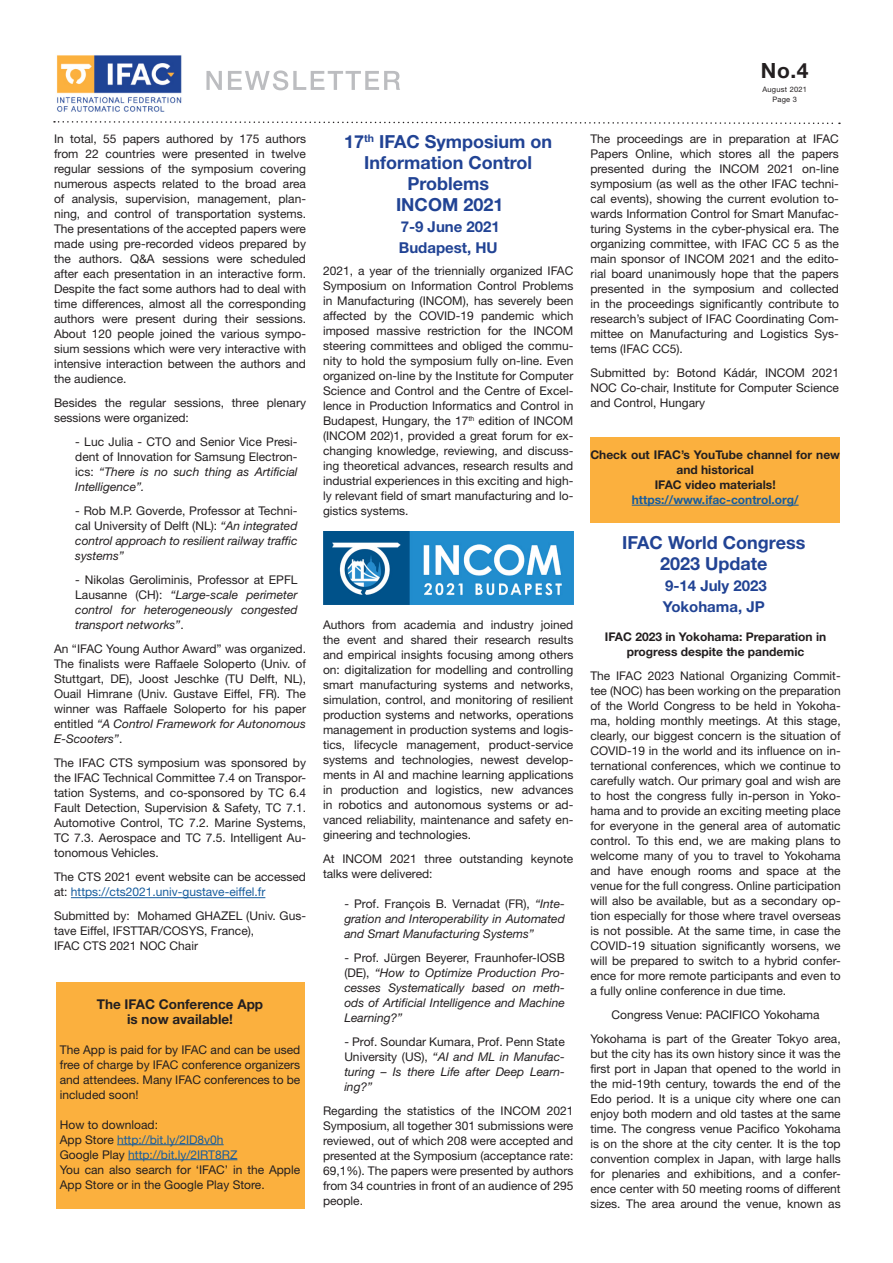
<style>
.page{position:relative;width:893px;height:1263px;background:#fff}
.page>*{position:absolute;margin:0;border:0;box-sizing:border-box;transform-origin:0 0}
.t1{font:700 21px "Helvetica Neue";color:#231f20}
.t2{font:700 18px "Helvetica Neue";color:#214394}
.t3{font:700 15px "Helvetica Neue";color:#214394}
.t4{font:700 13.5px "Helvetica Neue";color:#231f20}
.t5{font:12px/15px "Helvetica Neue";color:#231f20;text-align:justify}
.t6{font:italic 12px/15px "Helvetica Neue";color:#231f20;text-align:justify}
.t7{font:700 12px/15px "Helvetica Neue";color:#231f20;text-align:center}
.t8{font:12px "Helvetica Neue";color:#175d9e}
.t9{font:700 12px "Helvetica Neue";color:#175d9e}
.t10{font:7.5px "Helvetica Neue";letter-spacing:.03em;color:#231f20}
.s1{font-style:italic}
.s2{font-style:normal}
.s3{color:#175d9e}
.s4{color:#231f20}
</style>
<div class="page">
<svg style="left:54px;top:121px;width:786px;height:4px"></svg>
<img style="left:57px;top:55px;width:125px;height:57px">
<svg style="left:206px;top:70px;width:194px;height:20px"></svg>
<hr style="left:71px;top:897px;width:194px;height:1px;background:#175d9e">
<div style="left:56px;top:983px;width:248px;height:226px;background:#fbb03e"></div>
<hr style="left:117px;top:1144px;width:107px;height:1px;background:#175d9e">
<hr style="left:128px;top:1159px;width:109px;height:1px;background:#175d9e">
<img style="left:323px;top:531px;width:250px;height:73px">
<div style="left:590px;top:437px;width:250px;height:85px;background:#fbb03e"></div>
<hr style="left:632px;top:505px;width:167px;height:1px;background:#175d9e">
<p class="t5" style="left:54px;top:131px;width:254px">In total, 55 papers authored by 175 authors from 22 countries were presented in twelve regular sessions of the symposium covering numerous aspects related to the broad area of analysis, supervision, management, plan&shy;ning, and control of transportation systems.<br>The presentations of the accepted papers were made using pre-recorded videos prepared by the authors. Q&amp;A sessions were scheduled after each presentation in an interactive form.<br>Despite the fact some authors had to deal with time differences, almost all the corresponding authors were present during their sessions.<br>About 120 people joined the various sympo&shy;sium sessions which were very interactive with intensive interaction between the authors and the audience.</p>
<p class="t5" style="left:54px;top:395px;width:254px">Besides the regular sessions, three plenary sessions were organized:</p>
<p class="t5" style="left:75px;top:434px;width:224px">- Luc Julia - CTO and Senior Vice Presi&shy;dent of Innovation for Samsung Electron&shy;ics: <span class="s1">“There is no such thing as Artificial Intelligence”.</span></p>
<p class="t6" style="left:75px;top:503px;width:224px"><span class="s2">- Rob M.P. Goverde, Professor at Techni&shy;cal University of Delft (NL):</span> “An integrated control approach to resilient railway traffic systems”</p>
<p class="t6" style="left:75px;top:572px;width:224px"><span class="s2">- Nikolas Geroliminis, Professor at EPFL Lausanne (CH):</span> “Large-scale perimeter control for heterogeneously congested transport networks”<span class="s2">.</span></p>
<p class="t5" style="left:54px;top:641px;width:254px">An “IFAC Young Author Award” was organized.<br>The finalists were Raffaele Soloperto (Univ. of Stuttgart, DE), Joost Jeschke (TU Delft, NL), Ouail Himrane (Univ. Gustave Eiffel, FR). The winner was Raffaele Soloperto for his paper entitled <span class="s1">“A Control Framework for Autonomous E-Scooters”</span>.</p>
<p class="t5" style="left:54px;top:755px;width:254px">The IFAC CTS symposium was sponsored by the IFAC Technical Committee 7.4 on Transpor&shy;tation Systems, and co-sponsored by TC 6.4<br>Fault Detection, Supervision &amp; Safety, TC 7.1.<br>Automotive Control, TC 7.2. Marine Systems, TC 7.3. Aerospace and TC 7.5. Intelligent Au&shy;tonomous Vehicles.</p>
<p class="t5" style="left:54px;top:869px;width:254px">The CTS 2021 event website can be accessed at: <span class="s3">https://cts2021.univ-gustave-eiffel.fr</span></p>
<p class="t5" style="left:54px;top:908px;width:254px">Submitted by: Mohamed GHAZEL (Univ. Gus&shy;tave Eiffel, IFSTTAR/COSYS, France),</p>
<p class="t5" style="left:54px;top:938px;width:146px">IFAC CTS 2021 NOC Chair</p>
<p class="t4" style="left:97px;top:995px;width:168px">The IFAC Conference App</p>
<p class="t4" style="left:127px;top:1010px;width:107px">is now available!</p>
<p class="t5" style="left:60px;top:1041px;width:242px">The App is paid for by IFAC and can be used free of charge by IFAC conference organizers and attendees. Many IFAC conferences to be included soon!</p>
<p class="t5" style="left:60px;top:1116px;width:100px">How to download:</p>
<p class="t8" style="left:60px;top:1132px;width:165px"><span class="s4">App Store</span> http://bit.ly/2ID8v0h</p>
<p class="t8" style="left:60px;top:1147px;width:179px"><span class="s4">Google Play</span> http://bit.ly/2IRT8RZ</p>
<p class="t5" style="left:60px;top:1161px;width:242px">You can also search for ‘IFAC’ in the Apple<br>App Store or in the Google Play Store.</p>
<p class="t2" style="left:344px;top:130px;width:209px">17<sup>th</sup> IFAC Symposium on</p>
<p class="t2" style="left:364px;top:151px;width:169px">Information Control</p>
<p class="t2" style="left:407px;top:172px;width:83px">Problems</p>
<p class="t2" style="left:396px;top:193px;width:109px">INCOM 2021</p>
<p class="t3" style="left:401px;top:217px;width:101px">7-9 June 2021</p>
<p class="t3" style="left:399px;top:238px;width:100px">Budapest, HU</p>
<p class="t5" style="left:323px;top:263px;width:252px">2021, a year of the triennially organized IFAC Symposium on Information Control Problems in Manufacturing (INCOM), has severely been affected by the COVID-19 pandemic which imposed massive restriction for the INCOM steering committees and obliged the commu&shy;nity to hold the symposium fully on-line. Even organized on-line by the Institute for Computer Science and Control and the Centre of Excel&shy;lence in Production Informatics and Control in Budapest, Hungary, the 17<sup>th</sup> edition of INCOM (INCOM 202)1, provided a great forum for ex&shy;changing knowledge, reviewing, and discuss&shy;ing theoretical advances, research results and industrial experiences in this exciting and high&shy;ly relevant field of smart manufacturing and lo&shy;gistics systems.</p>
<p class="t5" style="left:323px;top:617px;width:252px">Authors from academia and industry joined the event and shared their research results and empirical insights focusing among others on: digitalization for modelling and controlling smart manufacturing systems and networks, simulation, control, and monitoring of resilient production systems and networks, operations management in production systems and logis&shy;tics, lifecycle management, product-service systems and technologies, newest develop&shy;ments in AI and machine learning applications in production and logistics, new advances in robotics and autonomous systems or ad&shy;vanced reliability, maintenance and safety en&shy;gineering and technologies.</p>
<p class="t5" style="left:323px;top:851px;width:252px">At INCOM 2021 three outstanding keynote talks were delivered:</p>
<p class="t6" style="left:344px;top:896px;width:222px"><span class="s2">- Prof. François B. Vernadat (FR),</span> “Inte&shy;gration and Interoperability in Automated and Smart Manufacturing Systems”</p>
<p class="t6" style="left:344px;top:950px;width:222px"><span class="s2">- Prof. Jürgen Beyerer, Fraunhofer-IOSB (DE),</span> “How to Optimize Production Pro&shy;cesses Systematically based on meth&shy;ods of Artificial Intelligence and Machine Learning?”</p>
<p class="t6" style="left:344px;top:1034px;width:222px"><span class="s2">- Prof. Soundar Kumara, Prof. Penn State University (US),</span> “AI and ML in Manufac&shy;turing – Is there Life after Deep Learn&shy;ing?”</p>
<p class="t5" style="left:323px;top:1103px;width:252px">Regarding the statistics of the INCOM 2021<br>Symposium, all together 301 submissions were reviewed, out of which 208 were accepted and presented at the Symposium (acceptance rate:<br>69,1%). The papers were presented by authors from 34 countries in front of an audience of 295 people.</p>
<p class="t1" style="left:761px;top:58px;width:49px">No.4</p>
<p class="t10" style="left:762px;top:85px;width:46px">August 2021</p>
<p class="t10" style="left:772px;top:95px;width:26px">Page 3</p>
<p class="t5" style="left:590px;top:131px;width:250px">The proceedings are in preparation at IFAC Papers Online, which stores all the papers presented during the INCOM 2021 on-line symposium (as well as the other IFAC techni&shy;cal events), showing the current evolution to&shy;wards Information Control for Smart Manufac&shy;turing Systems in the cyber-physical era. The organizing committee, with IFAC CC 5 as the main sponsor of INCOM 2021 and the edito&shy;rial board unanimously hope that the papers presented in the symposium and collected in the proceedings significantly contribute to research’s subject of IFAC Coordinating Com&shy;mittee on Manufacturing and Logistics Sys&shy;tems (IFAC CC5).</p>
<p class="t5" style="left:590px;top:365px;width:250px">Submitted by: Botond Kádár, INCOM 2021<br>NOC Co-chair, Institute for Computer Science and Control, Hungary</p>
<p class="t7" style="left:590px;top:447px;width:251px">Check out IFAC’s YouTube channel for new and historical</p>
<p class="t7" style="left:655px;top:477px;width:123px">IFAC video materials!</p>
<p class="t9" style="left:632px;top:492px;width:168px">https://www.ifac-control.org/</p>
<p class="t2" style="left:622px;top:532px;width:184px">IFAC World Congress</p>
<p class="t2" style="left:660px;top:553px;width:109px">2023 Update</p>
<p class="t3" style="left:665px;top:576px;width:103px">9-14 July 2023</p>
<p class="t3" style="left:663px;top:597px;width:103px">Yokohama, JP</p>
<p class="t7" style="left:605px;top:629px;width:223px">IFAC 2023 in Yokohama: Preparation in progress despite the pandemic</p>
<p class="t5" style="left:590px;top:668px;width:252px">The IFAC 2023 National Organizing Commit&shy;tee (NOC) has been working on the preparation of the World Congress to be held in Yokoha&shy;ma, holding monthly meetings. At this stage, clearly, our biggest concern is the situation of COVID-19 in the world and its influence on in&shy;ternational conferences, which we continue to carefully watch. Our primary goal and wish are to host the congress fully in-person in Yoko&shy;hama and to provide an exciting meeting place for everyone in the general area of automatic control. To this end, we are making plans to welcome many of you to travel to Yokohama and have enough rooms and space at the venue for the full congress. Online participation will also be available, but as a secondary op&shy;tion especially for those where travel overseas is not possible. At the same time, in case the COVID-19 situation significantly worsens, we will be prepared to switch to a hybrid confer&shy;ence for more remote participants and even to a fully online conference in due time.</p>
<p class="t5" style="left:611px;top:1007px;width:210px">Congress Venue: PACIFICO Yokohama</p>
<p class="t5" style="left:590px;top:1031px;width:252px">Yokohama is part of the Greater Tokyo area, but the city has its own history since it was the first port in Japan that opened to the world in the mid-19th century, towards the end of the Edo period. It is a unique city where one can enjoy both modern and old tastes at the same time. The congress venue Pacifico Yokohama is on the shore at the city center. It is the top convention complex in Japan, with large halls for plenaries and exhibitions, and a confer&shy;ence center with 50 meeting rooms of different sizes. The area around the venue, known as</p>
</div>
